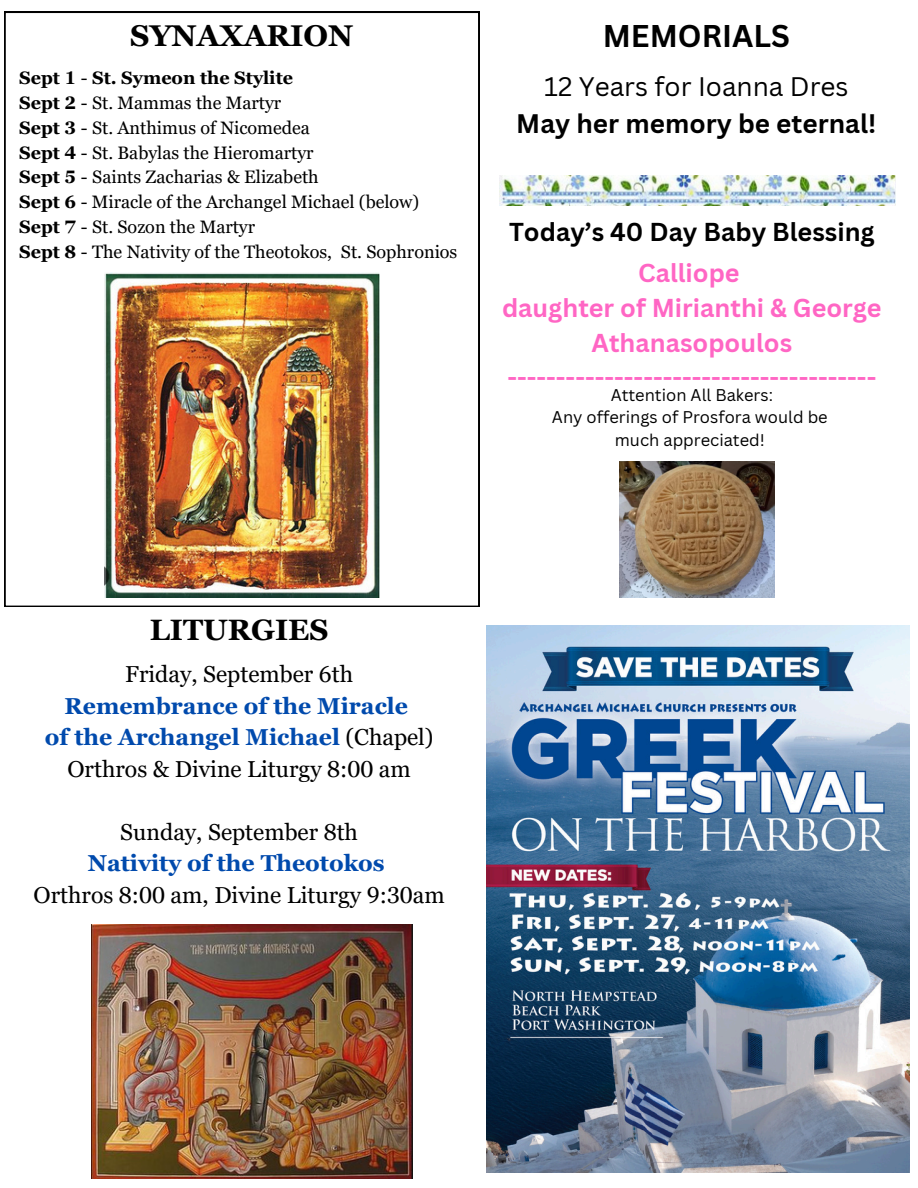
<style>
.page{position:relative;width:918px;height:1188px;background:#fff}
.page>*{position:absolute;margin:0;border:0;box-sizing:border-box;transform-origin:0 0}
.t1{font:700 30.6px "Canva Sans";color:#000}
.t2{font:700 30px "Georgia Pro";color:#000}
.t3{font:700 29.55px "Georgia Pro";color:#000}
.t4{font:700 26.1px/36.6px "Canva Sans";color:#000;text-align:center}
.t5{font:700 25.2px/35.1px "Canva Sans";color:#ff66c4;text-align:center}
.t6{font:700 25.2px "Canva Sans";color:#000}
.t7{font:23.1px/31.5px "Georgia Pro";color:#000;text-align:center}
.t8{font:18px "Georgia Pro";color:#000}
.t9{font:700 18px "Georgia Pro";color:#000}
.t10{font:16.5px "Canva Sans";color:#000}
.s1{font-weight:400}
.s2{font-weight:700}
.s3{font-weight:700;color:#004aad}
</style>
<div class="page">
<svg style="left:5px;top:12px;width:474px;height:595px"></svg>
<img style="left:620px;top:462px;width:155px;height:136px">
<img style="left:486px;top:626px;width:423px;height:547px">
<img style="left:92px;top:924px;width:320px;height:254px">
<img style="left:105px;top:273px;width:274px;height:325px">
<img style="left:500px;top:176px;width:396px;height:29px">
<p class="t2" style="left:130px;top:19px;width:225px">SYNAXARION</p>
<p class="t9" style="left:19px;top:68px;width:275px">Sept 1 <span class="s1">-</span> St. Symeon the Stylite</p>
<p class="t8" style="left:19px;top:93px;width:264px"><span class="s2">Sept 2</span> - St. Mammas the Martyr</p>
<p class="t8" style="left:19px;top:117px;width:292px"><span class="s2">Sept 3</span> - St. Anthimus of Nicomedea</p>
<h1 class="t8" style="left:19px;top:142px;width:296px"><span class="s2">Sept 4</span> - St. Babylas the Hieromartyr</h1>
<h3 class="t8" style="left:19px;top:167px;width:301px"><span class="s2">Sept 5</span> - Saints Zacharias &amp; Elizabeth</h3>
<p class="t8" style="left:19px;top:192px;width:402px"><span class="s2">Sept 6</span> - Miracle of the Archangel Michael (below)</p>
<h2 class="t8" style="left:19px;top:216px;width:238px"><span class="s2">Sept 7</span> - St. Sozon the Martyr</h2>
<h2 class="t8" style="left:19px;top:241px;width:440px"><span class="s2">Sept 8</span> - The Nativity of the Theotokos, St. Sophronios</h2>
<p class="t1" style="left:603px;top:15px;width:189px">MEMORIALS</p>
<p class="t4" style="left:516px;top:68px;width:362px"><span class="s1">12 Years for Ioanna Dres<br></span>May her memory be eternal!</p>
<h4 class="t6" style="left:509px;top:214px;width:367px">Today’s 40 Day Baby Blessing</h4>
<h4 class="t5" style="left:502px;top:254px;width:381px">Calliope<br>daughter of Mirianthi &amp; George<br>Athanasopoulos --------------------------------------</h4>
<p class="t10" style="left:611px;top:383px;width:164px">Attention All Bakers:</p>
<p class="t10" style="left:552px;top:406px;width:277px">Any offerings of Prosfora would be</p>
<p class="t10" style="left:615px;top:428px;width:152px">much appreciated!</p>
<p class="t3" style="left:150px;top:613px;width:180px">LITURGIES</p>
<p class="t7" style="left:45px;top:658px;width:390px">Friday, September 6th<br><span class="s3">Remembrance of the Miracle<br>of the Archangel Michael</span> (Chapel)<br>Orthros &amp; Divine Liturgy 8:00 am</p>
<h1 class="t7" style="left:34px;top:816px;width:413px">Sunday, September 8th<br><span class="s3">Nativity of the Theotokos<br></span>Orthros 8:00 am, Divine Liturgy 9:30am</h1>
</div>
